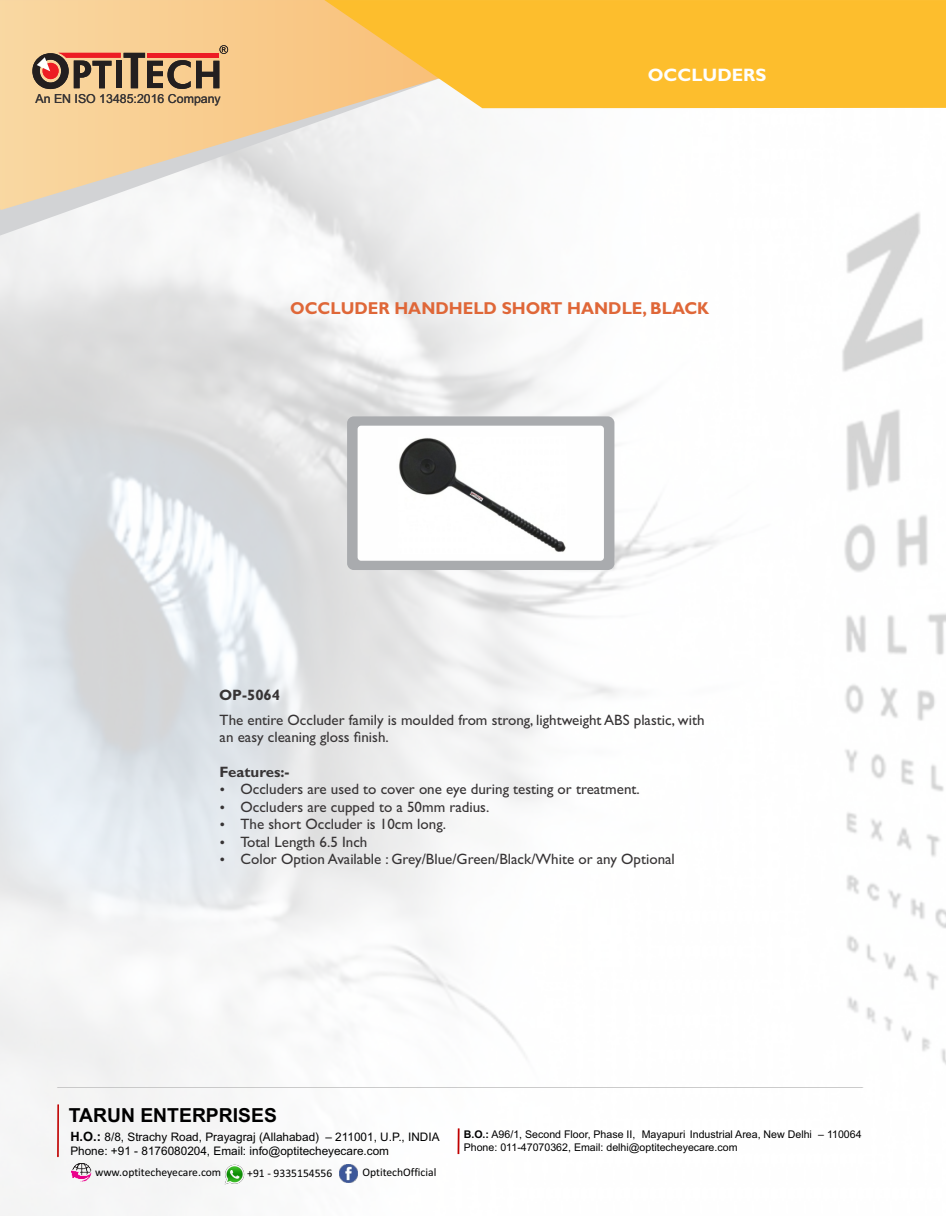
<style>
.page{position:relative;width:946px;height:1216px;background:#fff}
.page>*{position:absolute;margin:0;border:0;box-sizing:border-box;transform-origin:0 0}
.t1{font:700 19.35px "Arial";color:#000}
.t2{font:700 18px "Gill Sans";color:#fefefe}
.t3{font:700 17.25px "Gill Sans";color:#df6738}
.t4{font:15px/17.4px "Gill Sans";color:#373435}
.t5{font:700 15px "Gill Sans";color:#373435}
.t6{font:12.45px "Arial";color:#373435}
.t7{font:11.7px/14.4px "Arial";color:#000}
.t8{font:11.55px "Calibri";color:#000}
.t9{font:10.65px/13px "Arial";color:#000}
.s1{font-weight:700;font-size:12.9px}
.s2{font-weight:700}
</style>
<div class="page">
<img style="left:0;top:108px;width:945px;height:1107px">
<svg style="left:0;top:108px;width:461px;height:127px;fill:#f5f5f5"></svg>
<svg style="left:0;top:0;width:443px;height:210px"></svg>
<svg style="left:324px;top:0;width:621px;height:108px;background:#fcc03b"></svg>
<svg style="left:196px;top:61px;width:23px;height:27px"></svg>
<div style="left:147px;top:53px;width:72px;height:5px;background:#ed1c24"></div>
<svg style="left:32px;top:53px;width:158px;height:36px;background:#a07359"></svg>
<svg style="left:219px;top:45px;width:9px;height:9px"></svg>
<div style="left:58px;top:1104px;width:1px;height:52px;background:#c00000;border:1px solid #c00000"></div>
<svg style="left:458px;top:1128px;width:1px;height:25px"></svg>
<img style="left:72px;top:1162px;width:19px;height:18px">
<img style="left:224px;top:1163px;width:20px;height:20px">
<img style="left:339px;top:1164px;width:18px;height:17px">
<div style="left:58px;top:1086px;width:804px;height:1px;background:#bfbfbf;border:1px solid #bfbfbf"></div>
<div style="left:347px;top:416px;width:267px;height:154px;background:#a9abae;border-radius:7px"></div>
<div style="left:357px;top:425px;width:246px;height:135px;background:#fefefe;border-radius:4px"></div>
<img style="left:399px;top:438px;width:167px;height:114px">
<svg style="left:220px;top:787px;width:4px;height:4px"></svg>
<svg style="left:220px;top:805px;width:4px;height:3px"></svg>
<svg style="left:220px;top:822px;width:4px;height:4px"></svg>
<svg style="left:220px;top:839px;width:4px;height:4px"></svg>
<svg style="left:220px;top:857px;width:4px;height:4px"></svg>
<p class="t6" style="left:35px;top:94px;width:187px">An EN ISO 13485:2016 Company</p>
<p class="t2" style="left:647px;top:68px;width:120px">OCCLUDERS</p>
<p class="t3" style="left:290px;top:301px;width:420px">OCCLUDER HANDHELD SHORT HANDLE, BLACK</p>
<p class="t5" style="left:219px;top:689px;width:63px">OP-5064</p>
<p class="t4" style="left:219px;top:712px;width:486px">The entire Occluder family is moulded from strong, lightweight ABS plastic, with an easy cleaning gloss finish.</p>
<p class="t5" style="left:219px;top:766px;width:71px">Features:-</p>
<p class="t4" style="left:240px;top:782px;width:435px">Occluders are used to cover one eye during testing or treatment.<br>Occluders are cupped to a 50mm radius.<br>The short Occluder is 10cm long.<br>Total Length 6.5 Inch<br>Color Option Available : Grey/Blue/Green/Black/White or any Optional</p>
<p class="t1" style="left:69px;top:1107px;width:209px">TARUN ENTERPRISES</p>
<p class="t7" style="left:70px;top:1130px;width:370px"><span class="s1">H.O.:</span> 8/8, Strachy Road, Prayagraj (Allahabad) – 211001, U.P., INDIA<br>Phone: +91 - 8176080204, Email: info@optitecheyecare.com</p>
<p class="t8" style="left:247px;top:1167px;width:87px">+91 - 9335154556</p>
<p class="t8" style="left:362px;top:1167px;width:75px">OptitechOfficial</p>
<p class="t8" style="left:95px;top:1166px;width:128px">www.optitecheyecare.com</p>
<p class="t9" style="left:463px;top:1128px;width:399px"><span class="s2">B.O.:</span> A96/1, Second Floor, Phase II, Mayapuri Industrial Area, New Delhi – 110064<br>Phone: 011-47070362, Email: delhi@optitecheyecare.com</p>
</div>
